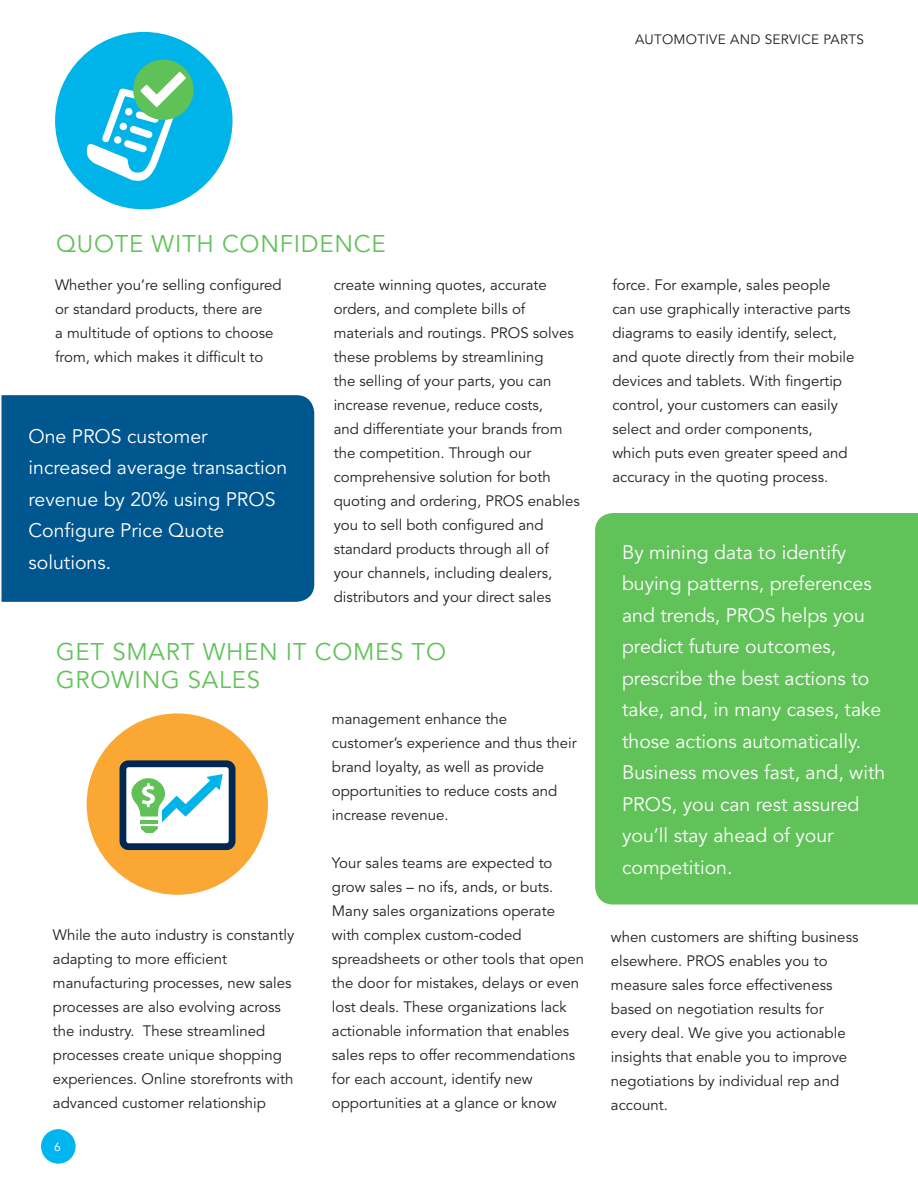
<style>
.page{position:relative;width:918px;height:1188px;background:#fff}
.page>*{position:absolute;margin:0;border:0;box-sizing:border-box;transform-origin:0 0}
.t1{font:24px/28.8px "Avenir LT Std";letter-spacing:.03em;color:#62c25a}
.t2{font:19.5px/31.5px "Avenir LT Std";color:#fff}
.t3{font:15px/24px "Avenir LT Std";color:#231f20}
.t4{font:13.5px "Avenir LT Std";letter-spacing:.02em;color:#231f20}
.t5{font:12px "Avenir LT Std";color:#fff}
</style>
<div class="page">
<div style="left:41px;top:1129px;width:35px;height:35px;background:#00b6ef;border-radius:50%"></div>
<div style="left:55px;top:32px;width:178px;height:177px;background:#00b3e9;border-radius:50%"></div>
<div style="left:133px;top:60px;width:61px;height:60px;background:#61c159;border-radius:50%"></div>
<svg style="left:87px;top:72px;width:99px;height:109px"></svg>
<div style="left:87px;top:713px;width:181px;height:182px;background:#fba733;border-radius:50%"></div>
<div style="left:123px;top:764px;width:109px;height:83px;background:#fff;border-radius:6px"></div>
<div style="left:120px;top:760px;width:115px;height:90px;border:7px solid #002855;border-radius:6px"></div>
<svg style="left:131px;top:774px;width:92px;height:59px"></svg>
<div style="left:595px;top:513px;width:323px;height:391px;background:#62c25a"></div>
<div style="left:2px;top:395px;width:312px;height:207px;background:#00578f"></div>
<p class="t4" style="left:635px;top:32px;width:230px">AUTOMOTIVE AND SERVICE PARTS</p>
<h1 class="t1" style="left:56px;top:230px;width:331px">QUOTE WITH CONFIDENCE</h1>
<p class="t3" style="left:55px;top:273px;width:228px">Whether you’re selling configured or standard products, there are<br>a multitude of options to choose from, which makes it difficult to</p>
<p class="t3" style="left:334px;top:273px;width:248px">create winning quotes, accurate orders, and complete bills of materials and routings. PROS solves these problems by streamlining<br>the selling of your parts, you can increase revenue, reduce costs,<br>and differentiate your brands from the competition. Through our comprehensive solution for both quoting and ordering, PROS enables you to sell both configured and standard products through all of your channels, including dealers, distributors and your direct sales</p>
<p class="t3" style="left:612px;top:273px;width:244px">force. For example, sales people can use graphically interactive parts diagrams to easily identify, select, and quote directly from their mobile devices and tablets. With fingertip control, your customers can easily select and order components, which puts even greater speed and accuracy in the quoting process.</p>
<h1 class="t1" style="left:56px;top:638px;width:391px">GET SMART WHEN IT COMES TO<br>GROWING SALES</h1>
<h2 class="t2" style="left:28px;top:421px;width:260px">One PROS customer increased average transaction revenue by 20% using PROS<br>Configure Price Quote solutions.</h2>
<p class="t2" style="left:622px;top:537px;width:265px">By mining data to identify buying patterns, preferences and trends, PROS helps you predict future outcomes, prescribe the best actions to take, and, in many cases, take those actions automatically.<br>Business moves fast, and, with<br>PROS, you can rest assured you’ll stay ahead of your competition.</p>
<p class="t3" style="left:332px;top:707px;width:246px">management enhance the customer’s experience and thus their brand loyalty, as well as provide opportunities to reduce costs and increase revenue.</p>
<p class="t3" style="left:332px;top:851px;width:254px">Your sales teams are expected to grow sales – no ifs, ands, or buts.<br>Many sales organizations operate with complex custom-coded spreadsheets or other tools that open the door for mistakes, delays or even lost deals. These organizations lack actionable information that enables sales reps to offer recommendations for each account, identify new opportunities at a glance or know</p>
<p class="t3" style="left:53px;top:923px;width:243px">While the auto industry is constantly adapting to more efficient manufacturing processes, new sales processes are also evolving across the industry. These streamlined processes create unique shopping experiences. Online storefronts with advanced customer relationship</p>
<p class="t3" style="left:611px;top:925px;width:249px">when customers are shifting business elsewhere. PROS enables you to measure sales force effectiveness based on negotiation results for every deal. We give you actionable insights that enable you to improve negotiations by individual rep and account.</p>
<p class="t5" style="left:54px;top:1139px;width:8px">6</p>
</div>
